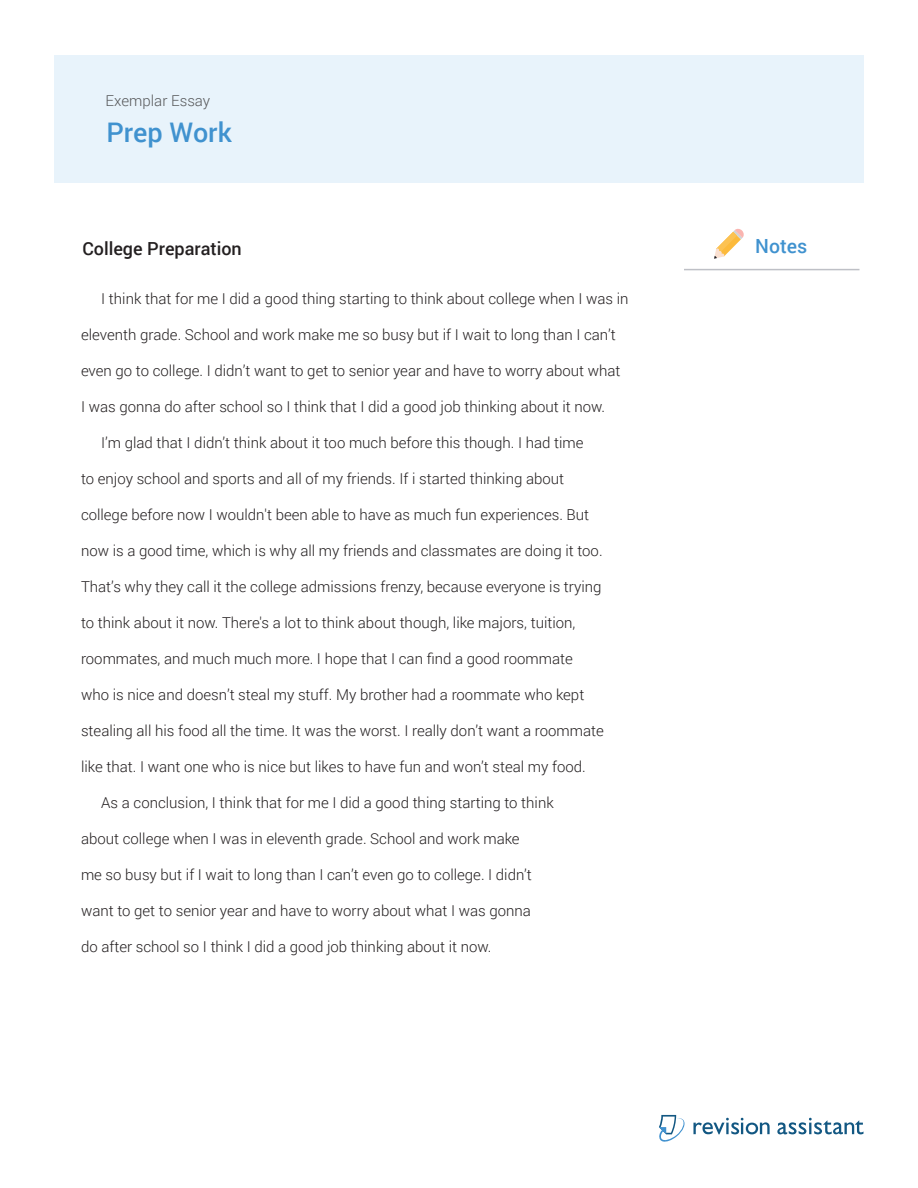
<style>
.page{position:relative;width:918px;height:1188px;background:#fff}
.page>*{position:absolute;margin:0;border:0;box-sizing:border-box;transform-origin:0 0}
.Prompt_Title{font:500 27px "Roboto";color:#4092cf}
.t1{font:500 19.5px "Roboto";color:#4092cf}
.Essay_Title{font:500 18px "Roboto";color:#231f20}
.Essay_Text{font:300 15px "Roboto";color:#231f20}
.Exemplar_Essay_Subhe{font:300 15px "Roboto";color:#57585a}
</style>
<div class="page">
<div style="left:54px;top:55px;width:810px;height:128px;background:#e8f3fb"></div>
<hr style="left:684px;top:269px;width:176px;height:1px;background:#bec0c6">
<svg style="left:714px;top:228px;width:30px;height:31px"></svg>
<svg style="left:659px;top:1115px;width:26px;height:27px"></svg>
<svg style="left:693px;top:1118px;width:77px;height:16px"></svg>
<svg style="left:777px;top:1118px;width:87px;height:16px"></svg>
<p class="Exemplar_Essay_Subhe" style="left:106px;top:91px;width:106px">Exemplar Essay</p>
<p class="Prompt_Title" style="left:106px;top:114px;width:127px">Prep Work</p>
<p class="Essay_Title" style="left:82px;top:236px;width:161px">College Preparation</p>
<p class="Essay_Text" style="left:101px;top:289px;width:529px">I think that for me I did a good thing starting to think about college when I was in</p>
<p class="Essay_Text" style="left:81px;top:325px;width:536px">eleventh grade. School and work make me so busy but if I wait to long than I can’t</p>
<p class="Essay_Text" style="left:81px;top:361px;width:541px">even go to college. I didn’t want to get to senior year and have to worry about what</p>
<p class="Essay_Text" style="left:81px;top:397px;width:526px">I was gonna do after school so I think that I did a good job thinking about it now.</p>
<p class="Essay_Text" style="left:101px;top:433px;width:484px">I’m glad that I didn’t think about it too much before this though. I had time</p>
<p class="Essay_Text" style="left:81px;top:469px;width:485px">to enjoy school and sports and all of my friends. If i started thinking about</p>
<p class="Essay_Text" style="left:81px;top:505px;width:510px">college before now I wouldn't been able to have as much fun experiences. But</p>
<p class="Essay_Text" style="left:81px;top:541px;width:523px">now is a good time, which is why all my friends and classmates are doing it too.</p>
<p class="Essay_Text" style="left:81px;top:577px;width:522px">That’s why they call it the college admissions frenzy, because everyone is trying</p>
<p class="Essay_Text" style="left:81px;top:613px;width:496px">to think about it now. There's a lot to think about though, like majors, tuition,</p>
<p class="Essay_Text" style="left:81px;top:649px;width:493px">roommates, and much much more. I hope that I can find a good roommate</p>
<p class="Essay_Text" style="left:81px;top:685px;width:505px">who is nice and doesn’t steal my stuff. My brother had a roommate who kept</p>
<p class="Essay_Text" style="left:81px;top:721px;width:524px">stealing all his food all the time. It was the worst. I really don’t want a roommate</p>
<p class="Essay_Text" style="left:81px;top:757px;width:506px">like that. I want one who is nice but likes to have fun and won’t steal my food.</p>
<p class="Essay_Text" style="left:101px;top:793px;width:454px">As a conclusion, I think that for me I did a good thing starting to think</p>
<p class="Essay_Text" style="left:81px;top:829px;width:440px">about college when I was in eleventh grade. School and work make</p>
<p class="Essay_Text" style="left:81px;top:865px;width:452px">me so busy but if I wait to long than I can’t even go to college. I didn’t</p>
<p class="Essay_Text" style="left:81px;top:901px;width:452px">want to get to senior year and have to worry about what I was gonna</p>
<p class="Essay_Text" style="left:81px;top:937px;width:412px">do after school so I think I did a good job thinking about it now.</p>
<p class="t1" style="left:755px;top:232px;width:54px">Notes</p>
</div>
